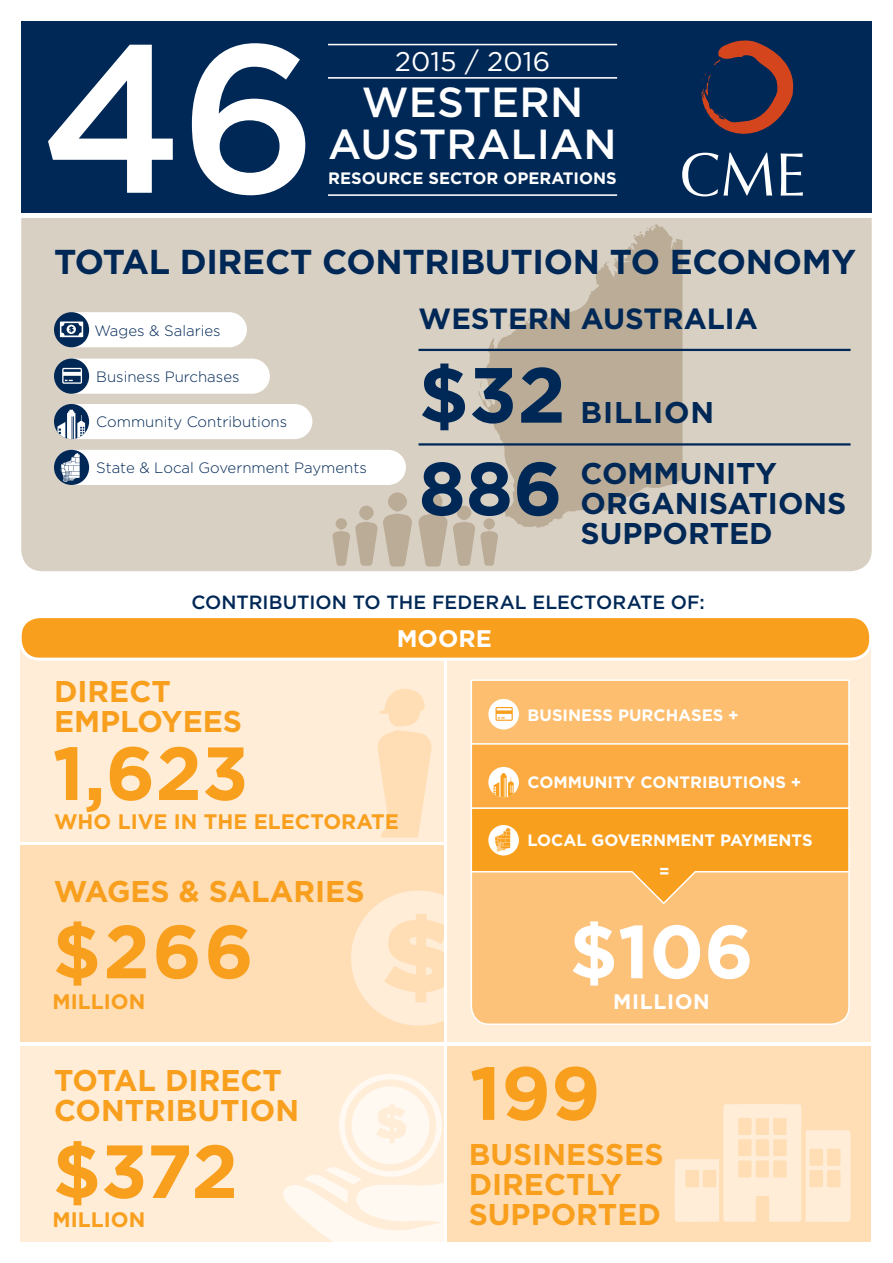
<style>
.page{position:relative;width:893px;height:1263px;background:#fff}
.page>*{position:absolute;margin:0;border:0;box-sizing:border-box;transform-origin:0 0}
.t1{font:500 210px "Gotham";color:#fff}
.t2{font:700 78px "Gotham";color:#002856}
.t3{font:700 75px "Gotham";color:#f99f1e}
.t4{font:700 75px "Gotham";color:#fff}
.t5{font:700 75px "Gotham";color:#002856}
.t6{font:500 42px/42px "Gotham";letter-spacing:.005em;color:#fff;text-align:center}
.t7{font:700 34.5px "Gotham";letter-spacing:-.01em;color:#002856}
.t8{font:700 30px/30px "Gotham";color:#f99f1e}
.t9{font:700 30px/30px "Gotham";color:#002856}
.t10{font:700 30px "Gotham";letter-spacing:.03em;color:#002856}
.t11{font:700 29.25px "Gotham";color:#002856}
.t12{font:27px "Gotham";letter-spacing:.005em;color:#fff}
.t13{font:700 24px "Gotham";color:#fff}
.t14{font:700 21px "Gotham";color:#f99f1e}
.t15{font:700 21px "Gotham";letter-spacing:.03em;color:#fff}
.t16{font:500 19.2px "Gotham";color:#002856}
.t17{font:700 16.5px/31px "Gotham";color:#fff}
.t18{font:300 15px "Gotham";color:#002856}
</style>
<div class="page">
<div style="left:21px;top:218px;width:851px;height:353px;background:#d9d0c4"></div>
<svg style="left:332px;top:492px;width:80px;height:74px;background:#cabead"></svg>
<div style="left:336px;top:518px;width:11px;height:12px;background:#baac96;border-radius:50%"></div>
<svg style="left:418px;top:492px;width:80px;height:74px;background:#c8bcab"></svg>
<svg style="left:483px;top:518px;width:12px;height:12px"></svg>
<div style="left:21px;top:21px;width:851px;height:192px;background:#002856"></div>
<hr style="left:328px;top:77px;width:289px;height:2px;background:#fff">
<hr style="left:328px;top:44px;width:289px;height:1px;background:#fff">
<hr style="left:328px;top:194px;width:289px;height:2px;background:#fff">
<svg style="left:478px;top:224px;width:205px;height:304px;background:#c4b8a6"></svg>
<hr style="left:418px;top:443px;width:432px;height:3px;background:#002856">
<hr style="left:418px;top:349px;width:432px;height:2px;background:#002856">
<svg style="left:54px;top:312px;width:35px;height:35px"></svg>
<svg style="left:60px;top:312px;width:187px;height:35px"></svg>
<div style="left:54px;top:359px;width:35px;height:35px;background:#002856;border-radius:50%"></div>
<svg style="left:62px;top:359px;width:208px;height:35px"></svg>
<svg style="left:54px;top:404px;width:35px;height:35px"></svg>
<svg style="left:57px;top:404px;width:255px;height:35px"></svg>
<div style="left:54px;top:450px;width:35px;height:35px;background:#002856;border-radius:50%"></div>
<svg style="left:60px;top:450px;width:346px;height:35px"></svg>
<svg style="left:682px;top:153px;width:121px;height:43px"></svg>
<svg style="left:701px;top:40px;width:93px;height:94px"></svg>
<div style="left:21px;top:846px;width:423px;height:196px;background:#ffdeb6"></div>
<svg style="left:351px;top:890px;width:93px;height:135px"></svg>
<div style="left:21px;top:645px;width:423px;height:197px;background:#ffedd7"></div>
<svg style="left:377px;top:689px;width:55px;height:148px"></svg>
<div style="left:21px;top:1046px;width:423px;height:195px;background:#ffedd7"></div>
<svg style="left:283px;top:1074px;width:161px;height:167px"></svg>
<div style="left:448px;top:645px;width:423px;height:397px;background:#ffedd7"></div>
<div style="left:470px;top:905px;width:380px;height:120px;background:#fdc279"></div>
<div style="left:448px;top:1046px;width:423px;height:195px;background:#ffdeb6"></div>
<svg style="left:675px;top:1104px;width:176px;height:118px"></svg>
<div style="left:471px;top:679px;width:379px;height:66px;background:#fdbe6f;border:2px solid #fff"></div>
<div style="left:471px;top:743px;width:379px;height:66px;background:#fbab42;border:2px solid #fff"></div>
<div style="left:488px;top:699px;width:31px;height:30px;background:#fff;border-radius:50%"></div>
<svg style="left:495px;top:707px;width:18px;height:14px"></svg>
<div style="left:488px;top:767px;width:31px;height:30px;background:#fff;border-radius:50%"></div>
<svg style="left:494px;top:773px;width:20px;height:24px"></svg>
<svg style="left:470px;top:806px;width:380px;height:99px;background:#faae45"></svg>
<div style="left:20px;top:617px;width:851px;height:42px;background:#f99f1e;border-radius:20px"></div>
<div style="left:19px;top:615px;width:853px;height:46px;border:3px solid #fff;border-radius:20px"></div>
<h1 class="t1" style="left:40px;top:-19px;width:279px">46</h1>
<h3 class="t12" style="left:395px;top:45px;width:157px">2015 / 2016</h3>
<h3 class="t6" style="left:328px;top:81px;width:290px">WESTERN<br>AUSTRALIAN</h3>
<p class="t17" style="left:328px;top:162px;width:290px">RESOURCE SECTOR OPERATIONS</p>
<h3 class="t7" style="left:54px;top:239px;width:804px">TOTAL DIRECT CONTRIBUTION TO ECONOMY</h3>
<p class="t18" style="left:94px;top:321px;width:128px">Wages &amp; Salaries</p>
<p class="t18" style="left:96px;top:367px;width:145px">Business Purchases</p>
<p class="t18" style="left:96px;top:412px;width:193px">Community Contributions</p>
<p class="t18" style="left:96px;top:458px;width:272px">State &amp; Local Government Payments</p>
<h3 class="t11" style="left:418px;top:299px;width:341px">WESTERN AUSTRALIA</h3>
<h2 class="t2" style="left:418px;top:343px;width:149px">$32</h2>
<h3 class="t5" style="left:418px;top:439px;width:146px">886</h3>
<h3 class="t10" style="left:580px;top:392px;width:135px">BILLION</h3>
<h3 class="t9" style="left:580px;top:458px;width:267px">COMMUNITY<br>ORGANISATIONS<br>SUPPORTED</h3>
<p class="t16" style="left:191px;top:590px;width:515px">CONTRIBUTION TO THE FEDERAL ELECTORATE OF:</p>
<h3 class="t8" style="left:54px;top:676px;width:190px">DIRECT<br>EMPLOYEES</h3>
<h3 class="t3" style="left:53px;top:724px;width:198px">1,623</h3>
<h3 class="t13" style="left:397px;top:622px;width:97px">MOORE</h3>
<p class="t14" style="left:54px;top:808px;width:346px">WHO LIVE IN THE ELECTORATE</p>
<h3 class="t8" style="left:54px;top:876px;width:312px">WAGES &amp; SALARIES</h3>
<p class="t17" style="left:528px;top:699px;width:213px">BUSINESS PURCHASES +</p>
<p class="t17" style="left:528px;top:766px;width:275px">COMMUNITY CONTRIBUTIONS +</p>
<p class="t17" style="left:659px;top:824px;width:155px;text-indent:-131px">LOCAL GOVERNMENT PAYMENTS =</p>
<h3 class="t3" style="left:53px;top:902px;width:203px">$266</h3>
<h3 class="t4" style="left:569px;top:902px;width:186px">$106</h3>
<p class="t14" style="left:53px;top:988px;width:94px">MILLION</p>
<p class="t15" style="left:613px;top:988px;width:98px">MILLION</p>
<h3 class="t8" style="left:54px;top:1065px;width:247px">TOTAL DIRECT<br>CONTRIBUTION</h3>
<h3 class="t3" style="left:53px;top:1122px;width:187px">$372</h3>
<p class="t14" style="left:53px;top:1206px;width:94px">MILLION</p>
<h3 class="t3" style="left:469px;top:1043px;width:132px">199</h3>
<h3 class="t8" style="left:469px;top:1139px;width:196px">BUSINESSES<br>DIRECTLY<br>SUPPORTED</h3>
</div>
